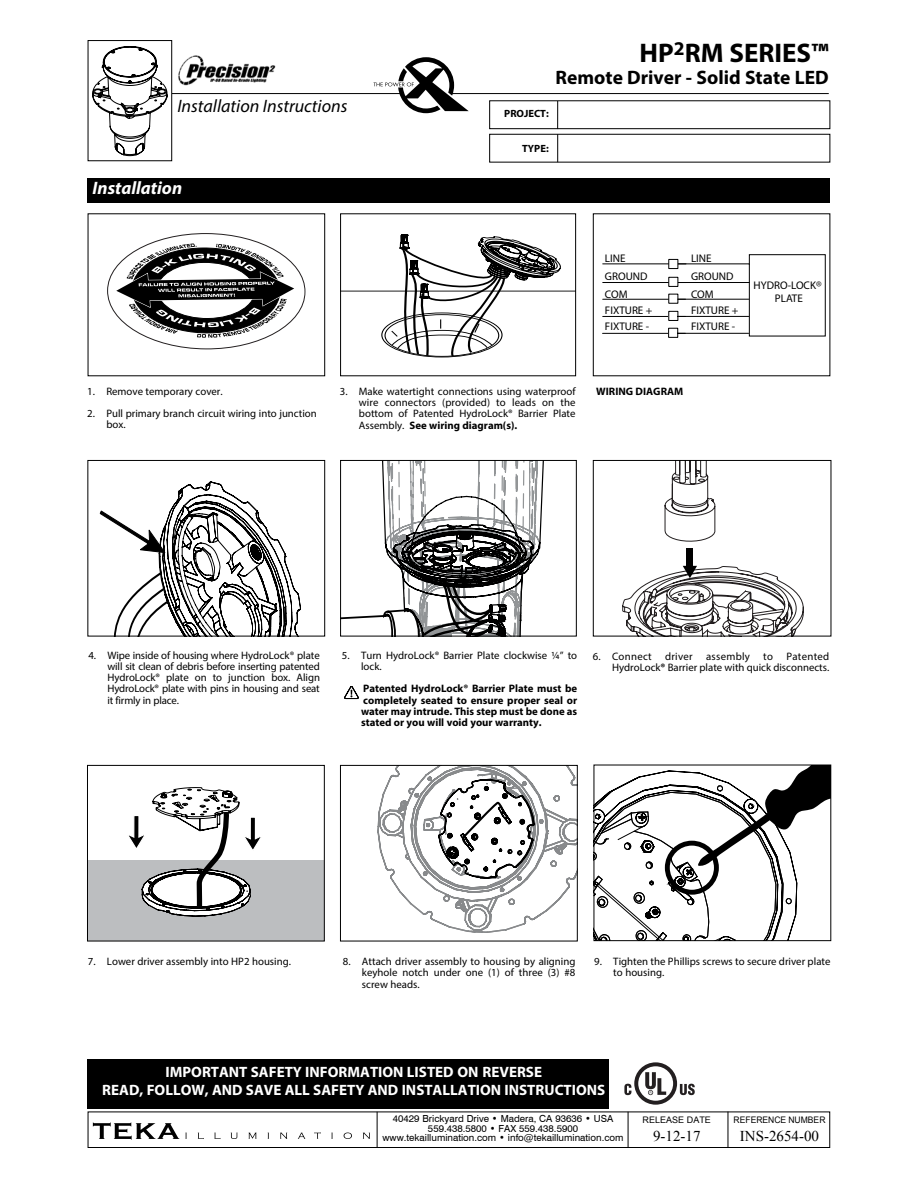
<style>
.page{position:relative;width:918px;height:1188px;background:#fff}
.page>*{position:absolute;margin:0;border:0;box-sizing:border-box;transform-origin:0 0}
.t1{font:700 27px "Myriad Pro";color:#000}
.t2{font:700 19.5px "Myriad Pro";color:#000}
.t3{font:italic 18px "Myriad Pro";color:#000}
.t4{font:italic 700 18px "Myriad Pro";color:#fff}
.t5{font:700 15px/18px "Myriad Pro";color:#fff;text-align:center}
.t6{font:15px "Times New Roman";color:#000}
.t7{font:11.1px/13.4px "Myriad";color:#000;text-align:center}
.t8{font:10.8px/11.2px "Myriad Pro";color:#000;text-align:justify}
.t9{font:700 10.8px/11.2px "Myriad Pro";color:#000;text-align:justify}
.t10{font:700 10.5px "Myriad Pro";color:#000}
.t11{font:9.75px/9.8px "Swiss 721 BT";color:#000;text-align:center}
.t12{font:9px "Arial";color:#000;scale:.95 1}
.t13{font:9px "Arial";color:#000}
.s1{font-weight:700}
</style>
<div class="page">
<div style="left:88px;top:1111px;width:742px;height:37px;background:#fff;border:1px solid #000"></div>
<hr style="left:728px;top:1112px;width:1px;height:35px;background:#000">
<hr style="left:628px;top:1112px;width:1px;height:35px;background:#000">
<svg style="left:377px;top:767px;width:199px;height:166px"></svg>
<div style="left:340px;top:765px;width:238px;height:176px;border:1px solid #000"></div>
<div style="left:88px;top:1059px;width:521px;height:49px;background:#000"></div>
<hr style="left:130px;top:93px;width:699px;height:1px;background:#000">
<img style="left:178px;top:55px;width:98px;height:31px">
<div style="left:489px;top:100px;width:341px;height:29px;border:1px solid #000"></div>
<svg style="left:557px;top:101px;width:1px;height:61px"></svg>
<svg style="left:107px;top:233px;width:198px;height:116px"></svg>
<div style="left:88px;top:179px;width:742px;height:24px;background:#000"></div>
<svg style="left:664px;top:462px;width:52px;height:80px"></svg>
<svg style="left:622px;top:566px;width:182px;height:68px"></svg>
<div style="left:686px;top:548px;width:7px;height:21px;background:#000"></div>
<div style="left:593px;top:460px;width:238px;height:176px;border:1px solid #000"></div>
<svg style="left:99px;top:482px;width:202px;height:152px"></svg>
<div style="left:87px;top:460px;width:238px;height:176px;border:1px solid #000"></div>
<svg style="left:602px;top:263px;width:147px;height:37px"></svg>
<div style="left:668px;top:259px;width:10px;height:10px;background:#fff;border:1px solid #010101"></div>
<div style="left:668px;top:277px;width:10px;height:10px;background:#fff;border:1px solid #010101"></div>
<svg style="left:668px;top:294px;width:10px;height:10px"></svg>
<div style="left:749px;top:254px;width:77px;height:82px;border:1px solid #000"></div>
<hr style="left:678px;top:299px;width:71px;height:1px;background:#010101">
<hr style="left:603px;top:316px;width:83px;height:1px;background:#010101">
<svg style="left:668px;top:311px;width:82px;height:10px"></svg>
<hr style="left:603px;top:333px;width:82px;height:1px;background:#010101">
<svg style="left:668px;top:327px;width:81px;height:11px"></svg>
<svg style="left:344px;top:686px;width:15px;height:13px"></svg>
<svg style="left:342px;top:462px;width:202px;height:172px"></svg>
<div style="left:340px;top:460px;width:237px;height:176px;border:1px solid #000"></div>
<hr style="left:341px;top:291px;width:235px;height:1px;background:#000">
<svg style="left:391px;top:234px;width:170px;height:124px"></svg>
<div style="left:340px;top:213px;width:236px;height:163px;border:1px solid #000"></div>
<div style="left:87px;top:861px;width:237px;height:80px;background:#bcbec0"></div>
<svg style="left:124px;top:787px;width:141px;height:129px"></svg>
<div style="left:87px;top:765px;width:238px;height:176px;border:1px solid #000"></div>
<div style="left:88px;top:41px;width:84px;height:120px;background:#fff"></div>
<svg style="left:93px;top:46px;width:74px;height:110px"></svg>
<div style="left:88px;top:40px;width:84px;height:121px;border:1px solid #000"></div>
<svg style="left:374px;top:57px;width:95px;height:56px"></svg>
<svg style="left:596px;top:767px;width:233px;height:172px"></svg>
<div style="left:665px;top:841px;width:54px;height:54px;border:5px solid #000;border-radius:50%"></div>
<div style="left:594px;top:765px;width:237px;height:176px;border:1px solid #000"></div>
<svg style="left:680px;top:1084px;width:15px;height:11px"></svg>
<svg style="left:634px;top:1062px;width:43px;height:43px"></svg>
<div style="left:638px;top:1066px;width:35px;height:35px;background:#fff;border-radius:50%"></div>
<svg style="left:645px;top:1072px;width:21px;height:23px"></svg>
<svg style="left:624px;top:1084px;width:7px;height:11px"></svg>
<hr style="left:377px;top:1112px;width:1px;height:35px;background:#000">
<svg style="left:93px;top:1122px;width:277px;height:18px"></svg>
<h3 class="t3" style="left:177px;top:94px;width:171px">Installation Instructions</h3>
<h3 class="t4" style="left:93px;top:176px;width:91px">Installation</h3>
<h1 class="t1" style="left:640px;top:35px;width:191px">HP<sup>2</sup>RM SERIES™</h1>
<h2 class="t2" style="left:556px;top:65px;width:275px">Remote Driver - Solid State LED</h2>
<p class="t10" style="left:504px;top:107px;width:46px">PROJECT:</p>
<p class="t10" style="left:522px;top:142px;width:28px">TYPE:</p>
<p class="t7" style="left:605px;top:252px;width:22px">LINE</p>
<p class="t7" style="left:605px;top:270px;width:44px">GROUND</p>
<p class="t7" style="left:605px;top:288px;width:24px">COM</p>
<p class="t7" style="left:691px;top:252px;width:22px">LINE</p>
<p class="t7" style="left:691px;top:288px;width:24px">COM</p>
<p class="t7" style="left:691px;top:270px;width:44px">GROUND</p>
<p class="t7" style="left:605px;top:304px;width:49px">FIXTURE +</p>
<p class="t7" style="left:691px;top:304px;width:49px">FIXTURE +</p>
<p class="t7" style="left:605px;top:320px;width:46px">FIXTURE -</p>
<p class="t7" style="left:691px;top:320px;width:46px">FIXTURE -</p>
<p class="t7" style="left:754px;top:279px;width:70px">HYDRO-LOCK®<br>PLATE</p>
<p class="t8" style="left:87px;top:385px;width:137px">1. Remove temporary cover.</p>
<p class="t8" style="left:106px;top:408px;width:212px;text-indent:-19px">2. Pull primary branch circuit wiring into junction box.</p>
<p class="t8" style="left:359px;top:385px;width:218px;text-indent:-19px">3. Make watertight connections using waterproof wire connectors (provided) to leads on the bottom of Patented HydroLock® Barrier Plate Assembly. <span class="s1">See wiring diagram(s).</span></p>
<p class="t9" style="left:596px;top:385px;width:89px">WIRING DIAGRAM</p>
<p class="t8" style="left:107px;top:649px;width:214px;text-indent:-19px">4. Wipe inside of housing where HydroLock® plate will sit clean of debris before inserting patented HydroLock® plate on to junction box. Align HydroLock® plate with pins in housing and seat it firmly in place.</p>
<p class="t8" style="left:361px;top:649px;width:218px;text-indent:-19px">5. Turn HydroLock® Barrier Plate clockwise ¼” to lock.</p>
<p class="t9" style="left:361px;top:683px;width:218px">Patented HydroLock® Barrier Plate must be completely seated to ensure proper seal or water may intrude. This step must be done as stated or you will void your warranty.</p>
<p class="t8" style="left:593px;top:651px;width:238px;text-align:right">6. Connect driver assembly to Patented<br>HydroLock<span class="s1">®</span> Barrier plate with quick disconnects.</p>
<p class="t8" style="left:88px;top:955px;width:205px">7. Lower driver assembly into HP2 housing.</p>
<p class="t8" style="left:362px;top:956px;width:215px;text-indent:-19px">8. Attach driver assembly to housing by aligning keyhole notch under one (1) of three (3) #8 screw heads.</p>
<p class="t8" style="left:613px;top:955px;width:219px;text-indent:-19px">9. Tighten the Phillips screws to secure driver plate to housing.</p>
<h3 class="t5" style="left:102px;top:1062px;width:504px">IMPORTANT SAFETY INFORMATION LISTED ON REVERSE<br>READ, FOLLOW, AND SAVE ALL SAFETY AND INSTALLATION INSTRUCTIONS</h3>
<p class="t11" style="left:383px;top:1114px;width:242px">40429 Brickyard Drive • Madera, CA 93636 • USA<br>559.438.5800 • FAX 559.438.5900 www.tekaillumination.com • info@tekaillumination.com</p>
<p class="t13" style="left:643px;top:1114px;width:70px">RELEASE DATE</p>
<h3 class="t6" style="left:653px;top:1126px;width:49px">9-12-17</h3>
<p class="t12" style="left:734px;top:1114px;width:98px">REFERENCE NUMBER</p>
<h3 class="t6" style="left:740px;top:1126px;width:81px">INS-2654-00</h3>
</div>
